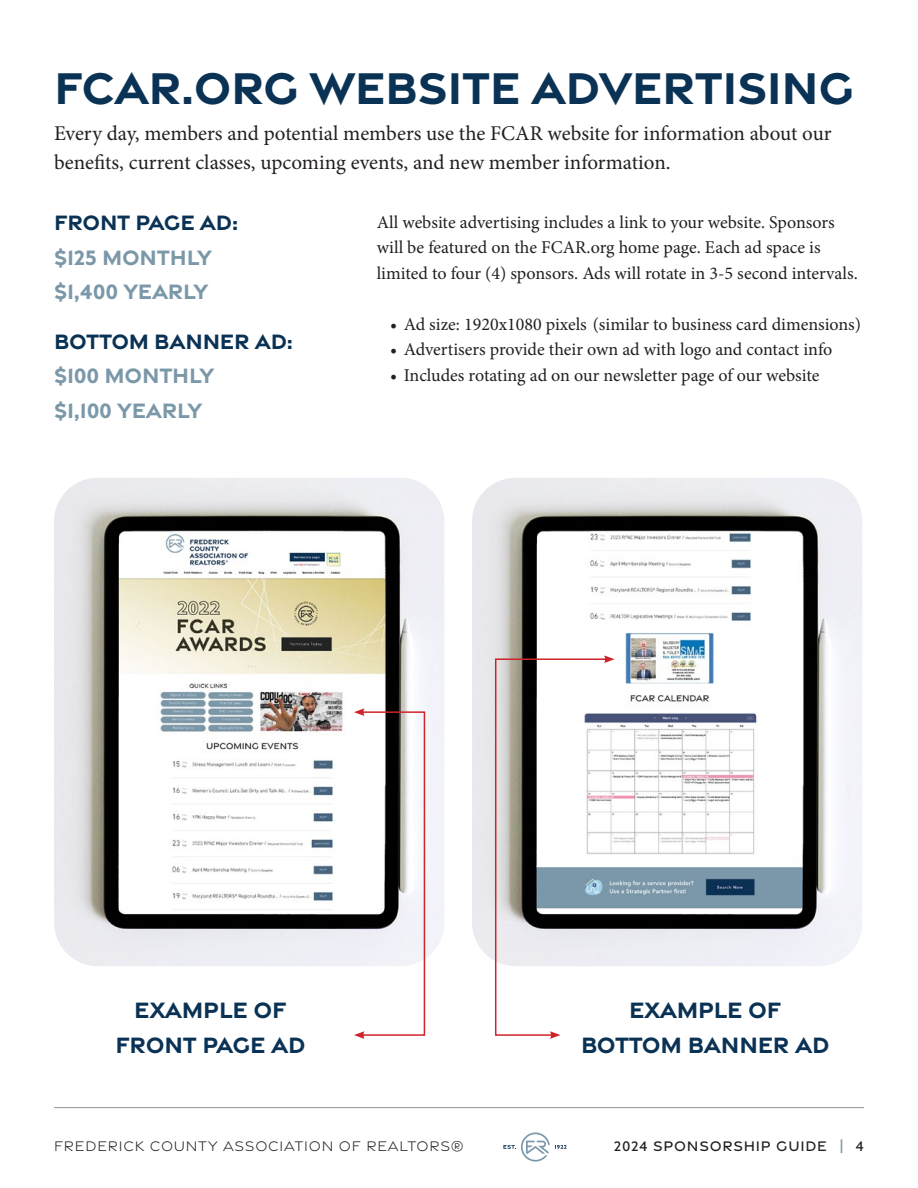
<style>
.page{position:relative;width:918px;height:1188px;background:#fff}
.page>*{position:absolute;margin:0;border:0;box-sizing:border-box;transform-origin:0 0}
.t1{font:700 48px "Gravesend Sans";letter-spacing:-.01em;color:#0a3254}
.t2{font:700 24px/34.5px "Gravesend Sans";letter-spacing:-.01em;color:#0a3254;text-align:center}
.t3{font:700 22.5px/34.5px "Gravesend Sans";letter-spacing:-.01em;color:#7b98a9}
.t4{font:700 22.5px "Gravesend Sans";letter-spacing:-.01em;color:#0a3254}
.t5{font:21px/28.5px "Minion Pro";color:#231f20}
.t6{font:18px/25.5px "Minion Pro";color:#231f20}
.t7{font:300 15px "Gravesend Sans";letter-spacing:.05em;color:#231f20}
.t8{font:500 15px "Gravesend Sans";letter-spacing:.05em;color:#231f20}
.s1{color:#7b98a9}
</style>
<div class="page">
<hr style="left:54px;top:1107px;width:810px;height:1px;background:#939598">
<svg style="left:503px;top:1132px;width:64px;height:30px"></svg>
<img style="left:54px;top:478px;width:390px;height:488px">
<img style="left:472px;top:478px;width:390px;height:488px">
<div style="left:361px;top:711px;width:64px;height:325px;border:2px solid #d1232a"></div>
<svg style="left:354px;top:708px;width:10px;height:8px"></svg>
<svg style="left:354px;top:1031px;width:10px;height:8px"></svg>
<svg style="left:494px;top:655px;width:121px;height:384px"></svg>
<h1 class="t1" style="left:54px;top:56px;width:802px">FCAR.ORG WEBSITE ADVERTISING</h1>
<p class="t5" style="left:54px;top:119px;width:779px">Every day, members and potential members use the FCAR website for information about our benefits, current classes, upcoming events, and new member information.</p>
<p class="t4" style="left:54px;top:208px;width:186px">FRONT PAGE AD:</p>
<p class="t3" style="left:54px;top:239px;width:159px">$125 MONTHLY $1,400 YEARLY</p>
<p class="t4" style="left:54px;top:326px;width:241px">BOTTOM BANNER AD:</p>
<p class="t3" style="left:54px;top:357px;width:162px">$100 MONTHLY $1,100 YEARLY</p>
<p class="t6" style="left:377px;top:209px;width:483px">All website advertising includes a link to your website. Sponsors will be featured on the FCAR.org home page. Each ad space is limited to four (4) sponsors. Ads will rotate in 3-5 second intervals.</p>
<p class="t6" style="left:390px;top:311px;width:472px">• Ad size: 1920x1080 pixels (similar to business card dimensions)</p>
<p class="t6" style="left:390px;top:337px;width:444px">• Advertisers provide their own ad with logo and contact info</p>
<p class="t6" style="left:390px;top:362px;width:431px">• Includes rotating ad on our newsletter page of our website</p>
<h2 class="t2" style="left:115px;top:992px;width:192px">EXAMPLE OF<br>FRONT PAGE AD</h2>
<h2 class="t2" style="left:581px;top:992px;width:250px">EXAMPLE OF<br>BOTTOM BANNER AD</h2>
<p class="t7" style="left:54px;top:1138px;width:411px">FREDERICK COUNTY ASSOCIATION OF REALTORS®</p>
<p class="t8" style="left:614px;top:1137px;width:252px">2024 SPONSORSHIP GUIDE <span class="s1">|</span> 4</p>
</div>
